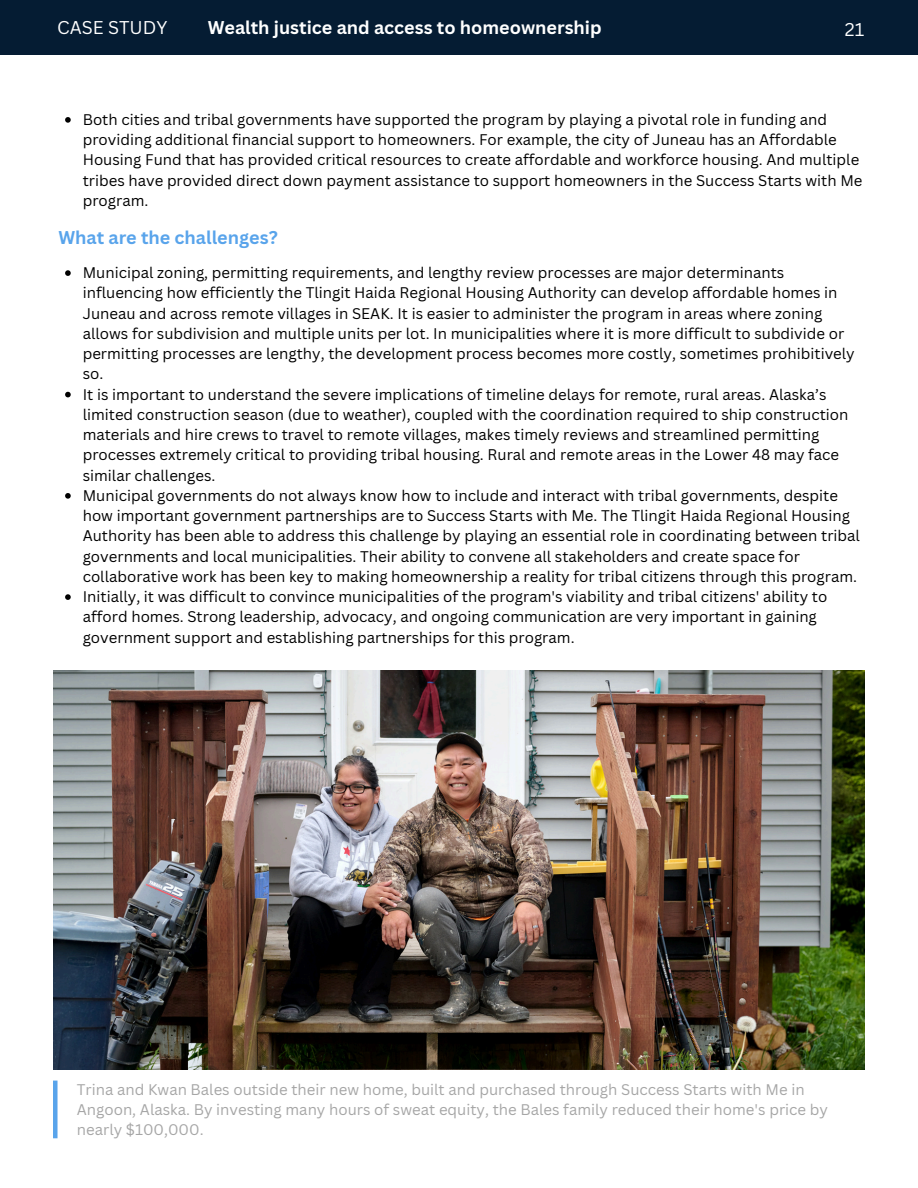
<style>
.page{position:relative;width:918px;height:1188px;background:#fff}
.page>*{position:absolute;margin:0;border:0;box-sizing:border-box;transform-origin:0 0}
.t1{font:700 18px "Canva Sans";color:#fff}
.t2{font:700 18px "Canva Sans";color:#59a4eb}
.t3{font:18px "Canva Sans";color:#fff}
.t4{font:15px/20.2px "Canva Sans";color:#000}
.t5{font:15px/20.2px "Canva Sans";color:#a6a6a6}
</style>
<div class="page">
<div style="left:0;top:0;width:918px;height:55px;background:#051c33"></div>
<svg style="left:65px;top:117px;width:6px;height:6px"></svg>
<svg style="left:65px;top:270px;width:6px;height:6px"></svg>
<svg style="left:65px;top:392px;width:6px;height:5px"></svg>
<svg style="left:65px;top:493px;width:6px;height:6px"></svg>
<svg style="left:65px;top:594px;width:6px;height:6px"></svg>
<img style="left:53px;top:671px;width:811px;height:398px">
<div style="left:53px;top:1081px;width:5px;height:57px;background:#59a4eb"></div>
<h2 class="t3" style="left:57px;top:15px;width:112px">CASE STUDY</h2>
<h1 class="t1" style="left:208px;top:15px;width:396px">Wealth justice and access to homeownership</h1>
<p class="t3" style="left:845px;top:17px;width:21px">21</p>
<p class="t4" style="left:83px;top:109px;width:781px">Both cities and tribal governments have supported the program by playing a pivotal role in funding and providing additional financial support to homeowners. For example, the city of Juneau has an Affordable Housing Fund that has provided critical resources to create affordable and workforce housing. And multiple tribes have provided direct down payment assistance to support homeowners in the Success Starts with Me program.</p>
<h2 class="t2" style="left:58px;top:225px;width:221px">What are the challenges?</h2>
<p class="t4" style="left:83px;top:262px;width:774px">Municipal zoning, permitting requirements, and lengthy review processes are major determinants influencing how efficiently the Tlingit Haida Regional Housing Authority can develop affordable homes in Juneau and across remote villages in SEAK. It is easier to administer the program in areas where zoning allows for subdivision and multiple units per lot. In municipalities where it is more difficult to subdivide or permitting processes are lengthy, the development process becomes more costly, sometimes prohibitively so.</p>
<p class="t4" style="left:83px;top:384px;width:767px">It is important to understand the severe implications of timeline delays for remote, rural areas. Alaska’s limited construction season (due to weather), coupled with the coordination required to ship construction materials and hire crews to travel to remote villages, makes timely reviews and streamlined permitting processes extremely critical to providing tribal housing. Rural and remote areas in the Lower 48 may face similar challenges.</p>
<p class="t4" style="left:83px;top:485px;width:779px">Municipal governments do not always know how to include and interact with tribal governments, despite how important government partnerships are to Success Starts with Me. The Tlingit Haida Regional Housing Authority has been able to address this challenge by playing an essential role in coordinating between tribal governments and local municipalities. Their ability to convene all stakeholders and create space for collaborative work has been key to making homeownership a reality for tribal citizens through this program.</p>
<p class="t4" style="left:83px;top:586px;width:746px">Initially, it was difficult to convince municipalities of the program's viability and tribal citizens' ability to afford homes. Strong leadership, advocacy, and ongoing communication are very important in gaining government support and establishing partnerships for this program.</p>
<p class="t5" style="left:77px;top:1079px;width:753px">Trina and Kwan Bales outside their new home, built and purchased through Success Starts with Me in<br>Angoon, Alaska. By investing many hours of sweat equity, the Bales family reduced their home's price by nearly $100,000.</p>
</div>
